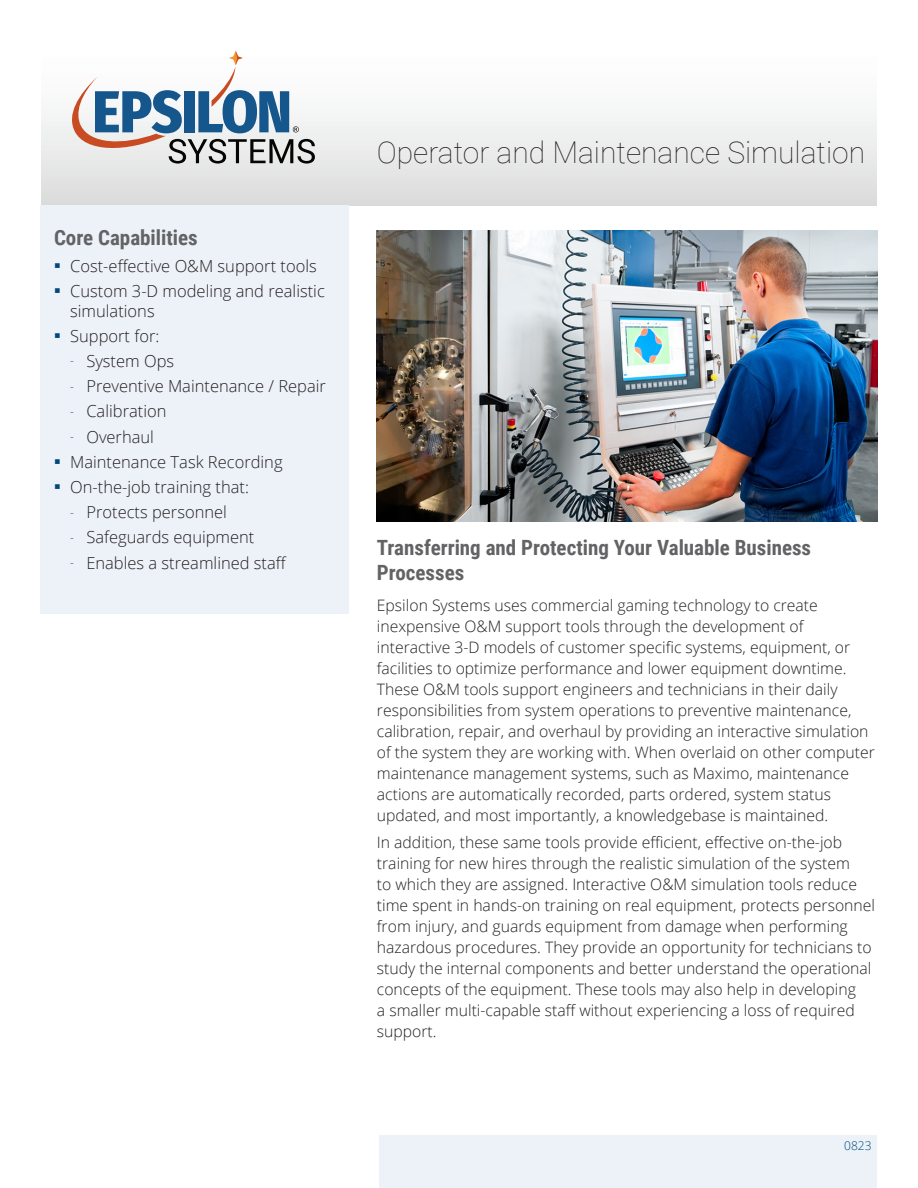
<style>
.page{position:relative;width:918px;height:1188px;background:#fff}
.page>*{position:absolute;margin:0;border:0;box-sizing:border-box;transform-origin:0 0}
.t1{font:100 30px "Roboto";color:#231f20}
.t2{font:700 21px/25.2px "Roboto Condensed";color:#636366}
.t3{font:300 16.5px/25.2px "Open Sans";color:#231f20}
.t4{font:300 15.75px/21px "Open Sans";color:#231f20}
.t5{font:300 12px "Open Sans";color:#00497a}
.s1{font-size:12px;color:#00497a}
</style>
<div class="page">
<div style="left:41px;top:41px;width:836px;height:164px;background:linear-gradient(to bottom,#fff,#dddedd)"></div>
<div style="left:40px;top:205px;width:309px;height:408px;background:#edf2f9"></div>
<svg style="left:72px;top:51px;width:243px;height:113px"></svg>
<img style="left:377px;top:230px;width:501px;height:292px">
<div style="left:379px;top:1135px;width:498px;height:52px;background:#edf2f9"></div>
<h2 class="t2" style="left:54px;top:224px;width:145px">Core Capabilities</h2>
<p class="t3" style="left:70px;top:253px;width:256px">Cost-effective O&amp;M support tools<br>Custom 3-D modeling and realistic</p>
<p class="t3" style="left:70px;top:298px;width:91px">simulations<br>Support for:</p>
<p class="t3" style="left:70px;top:348px;width:106px"><span class="s1">-</span> System Ops</p>
<p class="t3" style="left:70px;top:373px;width:257px"><span class="s1">-</span> Preventive Maintenance / Repair</p>
<p class="t3" style="left:70px;top:398px;width:98px"><span class="s1">-</span> Calibration</p>
<p class="t3" style="left:70px;top:424px;width:214px"><span class="s1">-</span> Overhaul<br>Maintenance Task Recording<br>On-the-job training that:</p>
<p class="t3" style="left:70px;top:499px;width:158px"><span class="s1">-</span> Protects personnel</p>
<p class="t3" style="left:70px;top:524px;width:186px"><span class="s1">-</span> Safeguards equipment</p>
<p class="t3" style="left:70px;top:550px;width:218px"><span class="s1">-</span> Enables a streamlined staff</p>
<h1 class="t1" style="left:377px;top:131px;width:490px">Operator and Maintenance Simulation</h1>
<h2 class="t2" style="left:377px;top:534px;width:436px">Transferring and Protecting Your Valuable Business<br>Processes</h2>
<p class="t4" style="left:377px;top:594px;width:500px">Epsilon Systems uses commercial gaming technology to create inexpensive O&amp;M support tools through the development of interactive 3-D models of customer specific systems, equipment, or facilities to optimize performance and lower equipment downtime.<br>These O&amp;M tools support engineers and technicians in their daily responsibilities from system operations to preventive maintenance, calibration, repair, and overhaul by providing an interactive simulation of the system they are working with. When overlaid on other computer maintenance management systems, such as Maximo, maintenance actions are automatically recorded, parts ordered, system status updated, and most importantly, a knowledgebase is maintained.</p>
<p class="t4" style="left:377px;top:832px;width:500px">In addition, these same tools provide efficient, effective on-the-job training for new hires through the realistic simulation of the system<br>to which they are assigned. Interactive O&amp;M simulation tools reduce time spent in hands-on training on real equipment, protects personnel from injury, and guards equipment from damage when performing hazardous procedures. They provide an opportunity for technicians to study the internal components and better understand the operational concepts of the equipment. These tools may also help in developing<br>a smaller multi-capable staff without experiencing a loss of required support.</p>
<p class="t5" style="left:844px;top:1138px;width:29px">0823</p>
</div>
